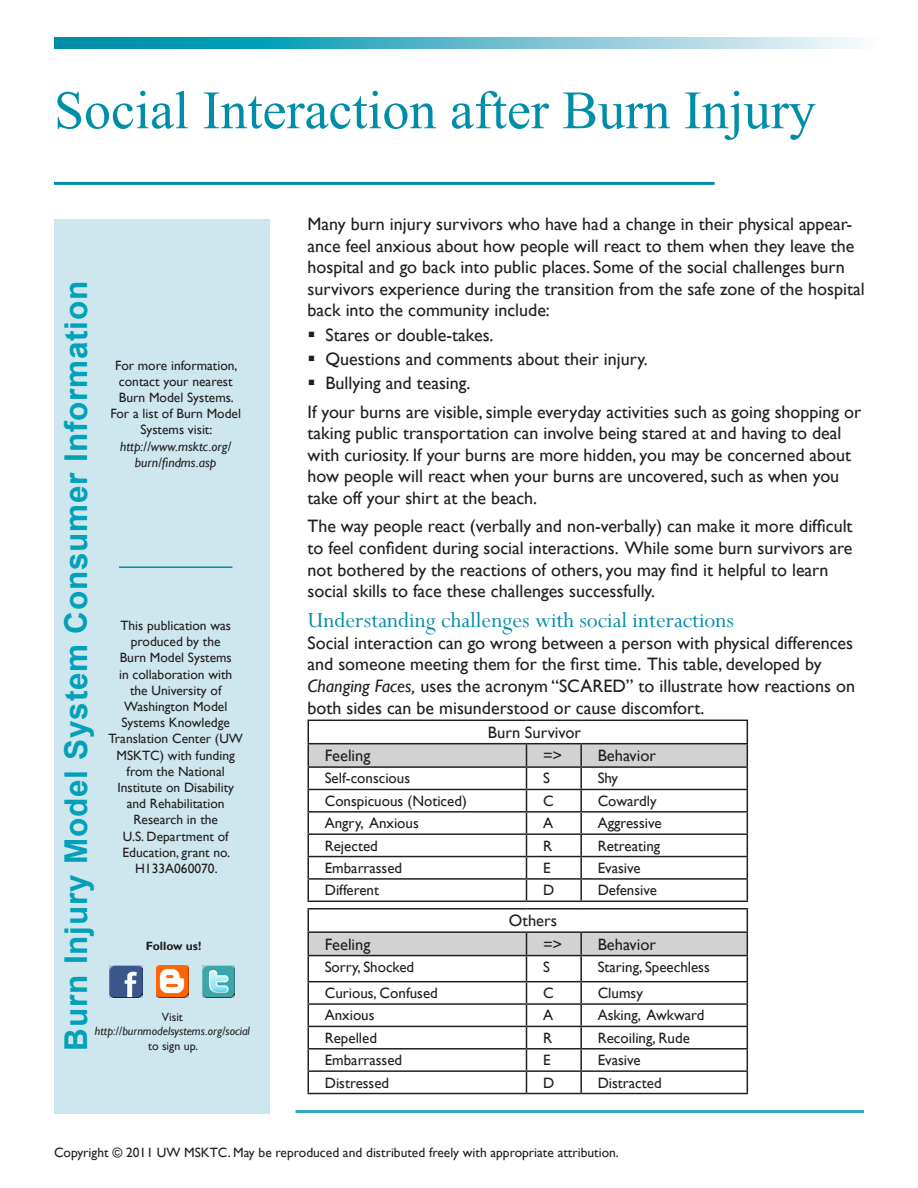
<style>
.page{position:relative;width:918px;height:1188px;background:#fff}
.page>*{position:absolute;margin:0;border:0;box-sizing:border-box;transform-origin:0 0}
.Series_subject{font:54px "Times New Roman";color:#008da8}
.Front_sidebar_Series{font:700 31.5px "Arial";letter-spacing:.025em;color:#02a0b9}
.Body_text{font:24px "Perpetua";color:#008da8}
.Body_text-2{font:18px/21.6px "Gill Sans";color:#231f20}
.Bullet_1{font:18px "Gill Sans";color:#231f20}
.Body_text-3{font:16.5px "Gill Sans";color:#231f20}
.Body_text-4{font:15px "Gill Sans";color:#231f20}
.more_info{font:13.5px/16.2px "Gill Sans";color:#231f20;text-align:center}
.copyright_front_page{font:13.5px "Gill Sans";color:#231f20}
.more_info-2{font:italic 13.5px/16.2px "Gill Sans";color:#231f20;text-align:center}
.t1{font:italic 12px/14.4px "Gill Sans";color:#231f20;text-align:center}
.t2{font:12px "Gill Sans";color:#231f20}
.t3{font:700 12px "Gill Sans";color:#231f20}
.s1{font-style:normal}
.s2{font-style:italic}
</style>
<div class="page">
<div style="left:54px;top:219px;width:216px;height:895px;background:#cee7ee"></div>
<svg style="left:54px;top:38px;width:805px;height:10px;background:#60bacc"></svg>
<hr style="left:54px;top:182px;width:661px;height:3px;background:#008da8">
<hr style="left:295px;top:1110px;width:569px;height:3px;background:#31aac0">
<hr style="left:308px;top:720px;width:218px;height:1px;background:#231f20">
<hr style="left:526px;top:720px;width:55px;height:1px;background:#231f20">
<hr style="left:581px;top:720px;width:167px;height:1px;background:#231f20">
<hr style="left:308px;top:901px;width:218px;height:1px;background:#231f20">
<hr style="left:526px;top:901px;width:55px;height:1px;background:#231f20">
<svg style="left:308px;top:721px;width:440px;height:180px"></svg>
<hr style="left:581px;top:901px;width:167px;height:1px;background:#231f20">
<hr style="left:308px;top:908px;width:218px;height:2px;background:#231f20">
<hr style="left:526px;top:908px;width:55px;height:2px;background:#231f20">
<hr style="left:581px;top:908px;width:167px;height:2px;background:#231f20">
<hr style="left:308px;top:1093px;width:218px;height:1px;background:#231f20">
<hr style="left:526px;top:1093px;width:55px;height:1px;background:#231f20">
<svg style="left:308px;top:910px;width:440px;height:183px"></svg>
<hr style="left:581px;top:1093px;width:167px;height:1px;background:#231f20">
<hr style="left:119px;top:566px;width:113px;height:2px;background:#008da8">
<img style="left:156px;top:965px;width:32px;height:33px">
<img style="left:202px;top:965px;width:33px;height:33px">
<img style="left:110px;top:965px;width:32px;height:33px">
<p class="Series_subject" style="left:54px;top:74px;width:763px">Social Interaction after Burn Injury</p>
<p class="Front_sidebar_Series" style="left:55px;top:1051px;width:771px;rotate:-90deg">Burn Injury Model System Consumer Information</p>
<p class="more_info" style="left:115px;top:357px;width:124px;text-align:left">For more information, contact your nearest</p>
<p class="more_info" style="left:110px;top:390px;width:132px">Burn Model Systems.<br>For a list of Burn Model<br>Systems visit:</p>
<p class="more_info-2" style="left:120px;top:438px;width:113px">http://www.msktc.org/ burn/findms.asp</p>
<p class="more_info" style="left:108px;top:618px;width:136px">This publication was produced by the<br>Burn Model Systems<br>in collaboration with<br>the University of<br>Washington Model<br>Systems Knowledge<br>Translation Center (UW<br>MSKTC) with funding from the National<br>Institute on Disability and Rehabilitation<br>Research in the<br>U.S. Department of<br>Education, grant no.<br>H133A060070.</p>
<p class="t3" style="left:146px;top:938px;width:57px">Follow us!</p>
<p class="t1" style="left:95px;top:1010px;width:156px"><span class="s1">Visit </span>http://burnmodelsystems.org/social</p>
<p class="t2" style="left:148px;top:1039px;width:51px">to sign up.</p>
<p class="Body_text-2" style="left:308px;top:213px;width:559px">Many burn injury survivors who have had a change in their physical appear&shy;ance feel anxious about how people will react to them when they leave the hospital and go back into public places. Some of the social challenges burn survivors experience during the transition from the safe zone of the hospital back into the community include:</p>
<p class="Bullet_1" style="left:326px;top:324px;width:170px">Stares or double-takes.</p>
<p class="Bullet_1" style="left:326px;top:348px;width:324px">Questions and comments about their injury.</p>
<p class="Bullet_1" style="left:326px;top:373px;width:147px">Bullying and teasing.</p>
<p class="Body_text-2" style="left:308px;top:401px;width:555px">If your burns are visible, simple everyday activities such as going shopping or taking public transportation can involve being stared at and having to deal with curiosity. If your burns are more hidden, you may be concerned about how people will react when your burns are uncovered, such as when you take off your shirt at the beach.</p>
<p class="Body_text-2" style="left:308px;top:516px;width:547px">The way people react (verbally and non-verbally) can make it more difficult to feel confident during social interactions. While some burn survivors are not bothered by the reactions of others, you may find it helpful to learn social skills to face these challenges successfully.</p>
<p class="Body_text" style="left:308px;top:605px;width:428px">Understanding challenges with social interactions</p>
<p class="Body_text-2" style="left:308px;top:632px;width:549px">Social interaction can go wrong between a person with physical differences and someone meeting them for the first time. This table, developed by <span class="s2">Changing Faces,</span> uses the acronym “SCARED” to illustrate how reactions on both sides can be misunderstood or cause discomfort.</p>
<p class="Body_text-3" style="left:488px;top:723px;width:95px">Burn Survivor</p>
<p class="Body_text-3" style="left:325px;top:746px;width:47px">Feeling</p>
<p class="Body_text-3" style="left:543px;top:746px;width:21px">=&gt;</p>
<p class="Body_text-3" style="left:598px;top:746px;width:60px">Behavior</p>
<p class="Body_text-4" style="left:325px;top:770px;width:87px">Self-conscious</p>
<p class="Body_text-4" style="left:543px;top:770px;width:8px">S</p>
<p class="Body_text-4" style="left:598px;top:770px;width:22px">Shy</p>
<p class="Body_text-4" style="left:325px;top:792px;width:144px">Conspicuous (Noticed)</p>
<p class="Body_text-4" style="left:543px;top:792px;width:12px">C</p>
<p class="Body_text-4" style="left:598px;top:792px;width:61px">Cowardly</p>
<p class="Body_text-4" style="left:325px;top:814px;width:96px">Angry, Anxious</p>
<p class="Body_text-4" style="left:543px;top:814px;width:12px">A</p>
<p class="Body_text-4" style="left:598px;top:814px;width:65px">Aggressive</p>
<p class="Body_text-4" style="left:325px;top:837px;width:55px">Rejected</p>
<p class="Body_text-4" style="left:543px;top:837px;width:11px">R</p>
<p class="Body_text-4" style="left:598px;top:837px;width:64px">Retreating</p>
<p class="Body_text-4" style="left:325px;top:859px;width:79px">Embarrassed</p>
<p class="Body_text-4" style="left:543px;top:859px;width:9px">E</p>
<p class="Body_text-4" style="left:598px;top:859px;width:44px">Evasive</p>
<p class="Body_text-4" style="left:325px;top:882px;width:56px">Different</p>
<p class="Body_text-4" style="left:543px;top:882px;width:13px">D</p>
<p class="Body_text-4" style="left:598px;top:882px;width:61px">Defensive</p>
<p class="Body_text-3" style="left:509px;top:911px;width:50px">Others</p>
<p class="Body_text-3" style="left:325px;top:934px;width:47px">Feeling</p>
<p class="Body_text-3" style="left:543px;top:934px;width:21px">=&gt;</p>
<p class="Body_text-3" style="left:598px;top:934px;width:60px">Behavior</p>
<p class="Body_text-4" style="left:325px;top:958px;width:91px">Sorry, Shocked</p>
<p class="Body_text-4" style="left:543px;top:958px;width:8px">S</p>
<p class="Body_text-4" style="left:598px;top:958px;width:114px">Staring, Speechless</p>
<p class="Body_text-4" style="left:325px;top:984px;width:115px">Curious, Confused</p>
<p class="Body_text-4" style="left:543px;top:984px;width:12px">C</p>
<p class="Body_text-4" style="left:598px;top:984px;width:47px">Clumsy</p>
<p class="Body_text-4" style="left:325px;top:1007px;width:51px">Anxious</p>
<p class="Body_text-4" style="left:543px;top:1007px;width:12px">A</p>
<p class="Body_text-4" style="left:598px;top:1007px;width:108px">Asking, Awkward</p>
<p class="Body_text-4" style="left:325px;top:1029px;width:54px">Repelled</p>
<p class="Body_text-4" style="left:543px;top:1029px;width:11px">R</p>
<p class="Body_text-4" style="left:598px;top:1029px;width:94px">Recoiling, Rude</p>
<p class="Body_text-4" style="left:325px;top:1051px;width:79px">Embarrassed</p>
<p class="Body_text-4" style="left:543px;top:1051px;width:9px">E</p>
<p class="Body_text-4" style="left:598px;top:1051px;width:44px">Evasive</p>
<p class="Body_text-4" style="left:325px;top:1074px;width:66px">Distressed</p>
<p class="Body_text-4" style="left:543px;top:1074px;width:13px">D</p>
<p class="Body_text-4" style="left:598px;top:1074px;width:66px">Distracted</p>
<p class="copyright_front_page" style="left:54px;top:1144px;width:566px">Copyright © 2011 UW MSKTC. May be reproduced and distributed freely with appropriate attribution.</p>
</div>
